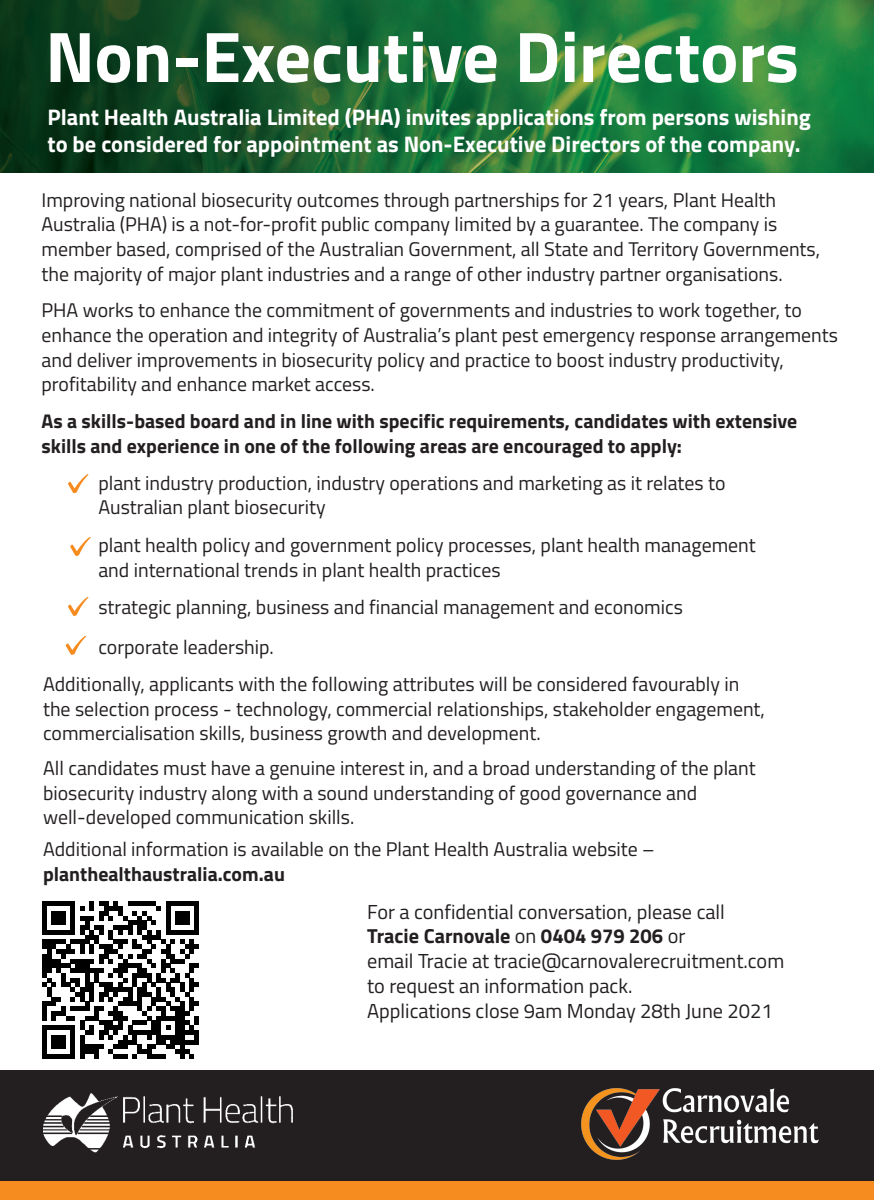
<style>
.page{position:relative;width:874px;height:1200px;background:#fff}
.page>*{position:absolute;margin:0;border:0;box-sizing:border-box;transform-origin:0 0}
.t1{font:700 71.55px "Titillium Web";color:#fff}
.t2{font:700 22.5px/27px "Titillium Web";color:#fff}
.t3{font:20.25px/24.8px "Titillium Web";color:#231f20}
.t4{font:19.8px/24.8px "Titillium Web";color:#231f20}
.t5{font:700 19.8px/24.8px "Titillium Web";color:#231f20}
.s1{font-weight:700}
</style>
<div class="page">
<img style="left:0;top:0;width:874px;height:172px">
<svg style="left:68px;top:474px;width:21px;height:19px"></svg>
<svg style="left:70px;top:537px;width:21px;height:19px"></svg>
<svg style="left:68px;top:597px;width:21px;height:19px"></svg>
<svg style="left:65px;top:635px;width:22px;height:20px"></svg>
<div style="left:0;top:1070px;width:874px;height:110px;background:#231f20"></div>
<img style="left:581px;top:1088px;width:237px;height:71px">
<img style="left:43px;top:1093px;width:250px;height:60px">
<div style="left:0;top:1180px;width:874px;height:19px;background:#f68b1f"></div>
<svg style="left:42px;top:901px;width:157px;height:157px"></svg>
<h1 class="t1" style="left:45px;top:2px;width:755px">Non-Executive Directors</h1>
<p class="t2" style="left:48px;top:102px;width:765px">Plant Health Australia Limited (PHA) invites applications from persons wishing to be considered for appointment as Non-Executive Directors of the company.</p>
<p class="t4" style="left:41px;top:186px;width:780px">Improving national biosecurity outcomes through partnerships for 21 years, Plant Health Australia (PHA) is a not-for-profit public company limited by a guarantee. The company is member based, comprised of the Australian Government, all State and Territory Governments, the majority of major plant industries and a range of other industry partner organisations.</p>
<p class="t4" style="left:41px;top:297px;width:798px">PHA works to enhance the commitment of governments and industries to work together, to enhance the operation and integrity of Australia’s plant pest emergency response arrangements and deliver improvements in biosecurity policy and practice to boost industry productivity, profitability and enhance market access.</p>
<p class="t5" style="left:41px;top:407px;width:757px">As a skills-based board and in line with specific requirements, candidates with extensive skills and experience in one of the following areas are encouraged to apply:</p>
<p class="t4" style="left:98px;top:469px;width:628px">plant industry production, industry operations and marketing as it relates to<br>Australian plant biosecurity</p>
<p class="t4" style="left:98px;top:531px;width:659px">plant health policy and government policy processes, plant health management and international trends in plant health practices</p>
<p class="t4" style="left:98px;top:586px;width:586px;line-height:39.8px">strategic planning, business and financial management and economics corporate leadership.</p>
<p class="t4" style="left:43px;top:670px;width:723px">Additionally, applicants with the following attributes will be considered favourably in the selection process - technology, commercial relationships, stakeholder engagement, commercialisation skills, business growth and development.</p>
<p class="t4" style="left:43px;top:754px;width:714px">All candidates must have a genuine interest in, and a broad understanding of the plant biosecurity industry along with a sound understanding of good governance and well-developed communication skills.</p>
<p class="t4" style="left:43px;top:835px;width:613px">Additional information is available on the Plant Health Australia website –</p>
<p class="t5" style="left:43px;top:860px;width:243px">planthealthaustralia.com.au</p>
<p class="t3" style="left:367px;top:898px;width:419px">For a confidential conversation, please call<br><span class="s1">Tracie Carnovale</span> on <span class="s1">0404 979 206</span> or<br>email Tracie at tracie@carnovalerecruitment.com to request an information pack.<br>Applications close 9am Monday 28th June 2021</p>
</div>
